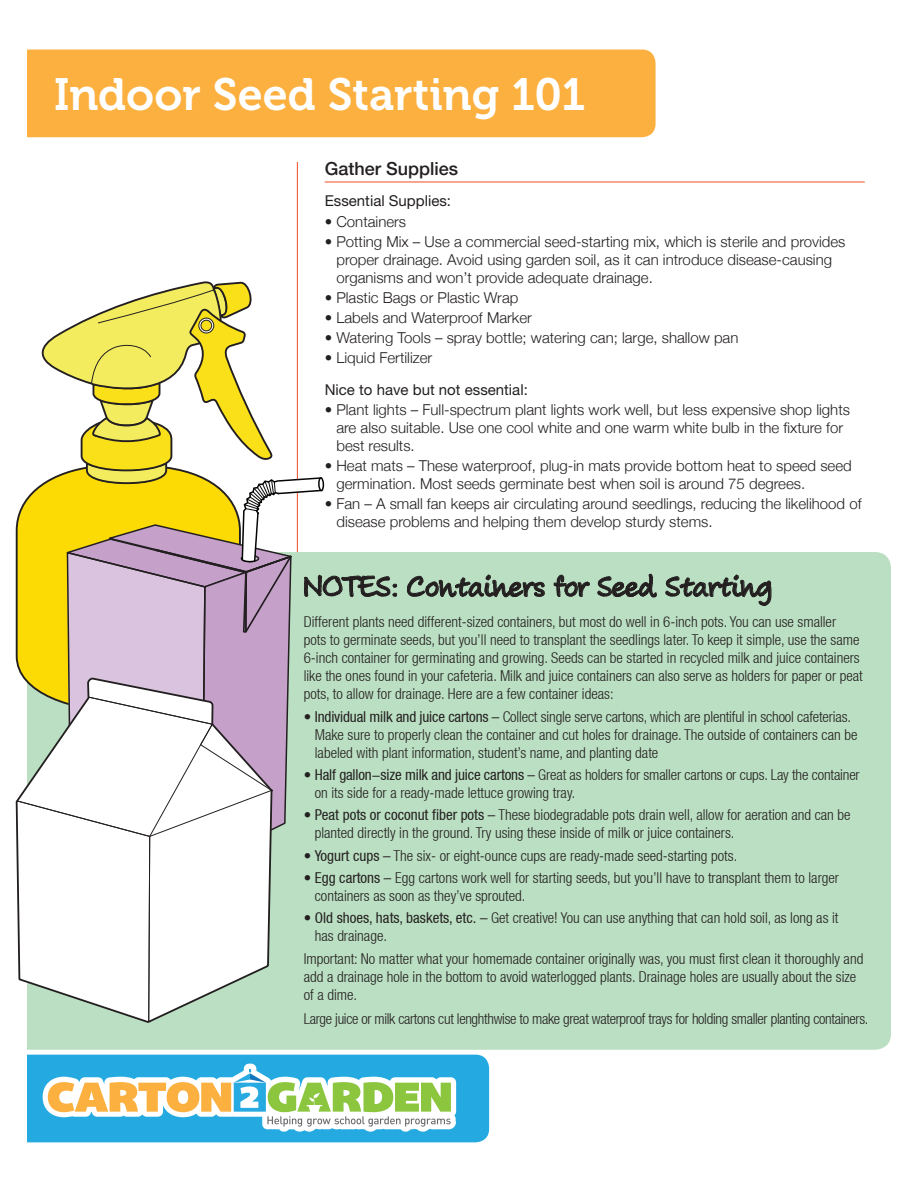
<style>
.page{position:relative;width:918px;height:1188px;background:#fff}
.page>*{position:absolute;margin:0;border:0;box-sizing:border-box;transform-origin:0 0}
.t1{font:45px "Museo 700";color:#fff}
.t2{font:30px "Aboutface";color:#231f20}
.t3{font:500 18px "Helvetica Neue LT";color:#231f20}
.t4{font:300 condensed 15px/18px "Helvetica Neue LT";color:#231f20}
.t5{font:300 15px/18px "Helvetica Neue";color:#231f20}
.t6{font:300 condensed 15px "Helvetica Neue LT";letter-spacing:-.02em;color:#231f20}
.t7{font:15px "Helvetica Neue LT Std";color:#231f20}
.s1{font-weight:400}
</style>
<div class="page">
<div style="left:27px;top:50px;width:629px;height:87px;background:#fbb03f"></div>
<svg style="left:27px;top:1055px;width:462px;height:87px"></svg>
<hr style="left:297px;top:162px;width:1px;height:878px;background:#f04d22">
<div style="left:27px;top:552px;width:864px;height:498px;background:#bbdfc2"></div>
<svg style="left:406px;top:574px;width:139px;height:28px;background:#9bb7a0"></svg>
<svg style="left:553px;top:574px;width:37px;height:24px"></svg>
<svg style="left:597px;top:574px;width:61px;height:24px"></svg>
<svg style="left:665px;top:574px;width:107px;height:32px;background:#9dbaa2"></svg>
<hr style="left:325px;top:182px;width:540px;height:1px;background:#f04d22">
<svg style="left:17px;top:281px;width:380px;height:743px"></svg>
<h1 class="t1" style="left:54px;top:70px;width:533px">Indoor Seed Starting 101</h1>
<p class="t3" style="left:325px;top:158px;width:135px">Gather Supplies</p>
<p class="t7" style="left:325px;top:192px;width:128px">Essential Supplies:</p>
<p class="t5" style="left:325px;top:211px;width:83px">• Containers</p>
<p class="t5" style="left:336px;top:231px;width:511px;text-indent:-12px">• Potting Mix – Use a commercial seed-starting mix, which is sterile and provides proper drainage. Avoid using garden soil, as it can introduce disease-causing organisms and won’t provide adequate drainage.</p>
<p class="t5" style="left:325px;top:288px;width:195px">• Plastic Bags or Plastic Wrap</p>
<p class="t5" style="left:325px;top:308px;width:209px">• Labels and Waterproof Marker</p>
<p class="t5" style="left:325px;top:328px;width:415px">• Watering Tools – spray bottle; watering can; large, shallow pan</p>
<p class="t5" style="left:325px;top:348px;width:109px">• Liquid Fertilizer</p>
<p class="t7" style="left:325px;top:381px;width:205px">Nice to have but not essential:</p>
<p class="t5" style="left:336px;top:400px;width:515px;text-indent:-12px">• Plant lights – Full-spectrum plant lights work well, but less expensive shop lights are also suitable. Use one cool white and one warm white bulb in the fixture for best results.</p>
<p class="t5" style="left:336px;top:456px;width:517px;text-indent:-12px">• Heat mats – These waterproof, plug-in mats provide bottom heat to speed seed germination. Most seeds germinate best when soil is around 75 degrees.</p>
<p class="t5" style="left:336px;top:494px;width:527px;text-indent:-12px">• Fan – A small fan keeps air circulating around seedlings, reducing the likelihood of disease problems and helping them develop sturdy stems.</p>
<h2 class="t2" style="left:304px;top:561px;width:470px">NOTES: Containers for Seed Starting</h2>
<p class="t4" style="left:304px;top:613px;width:561px">Different plants need different-sized containers, but most do well in 6-inch pots. You can use smaller<br>pots to germinate seeds, but you’ll need to transplant the seedlings later. To keep it simple, use the same 6-inch container for germinating and growing. Seeds can be started in recycled milk and juice containers like the ones found in your cafeteria. Milk and juice containers can also serve as holders for paper or peat pots, to allow for drainage. Here are a few container ideas:</p>
<p class="t4" style="left:315px;top:707px;width:544px;text-indent:-11px">• <span class="s1">Individual milk and juice cartons</span> – Collect single serve cartons, which are plentiful in school cafeterias.<br>Make sure to properly clean the container and cut holes for drainage. The outside of containers can be labeled with plant information, student’s name, and planting date</p>
<p class="t4" style="left:315px;top:766px;width:546px;text-indent:-11px">• <span class="s1">Half gallon-size milk and juice cartons</span> – Great as holders for smaller cartons or cups. Lay the container on its side for a ready-made lettuce growing tray.</p>
<p class="t4" style="left:315px;top:806px;width:537px;text-indent:-11px">• <span class="s1">Peat pots or coconut fiber pots</span> – These biodegradable pots drain well, allow for aeration and can be planted directly in the ground. Try using these inside of milk or juice containers.</p>
<p class="t4" style="left:304px;top:846px;width:435px">• <span class="s1">Yogurt cups</span> – The six- or eight-ounce cups are ready-made seed-starting pots.</p>
<p class="t4" style="left:315px;top:869px;width:526px;text-indent:-11px">• <span class="s1">Egg cartons</span> – Egg cartons work well for starting seeds, but you’ll have to transplant them to larger containers as soon as they’ve sprouted.</p>
<p class="t4" style="left:315px;top:909px;width:525px;text-indent:-11px">• <span class="s1">Old shoes, hats, baskets, etc.</span> – Get creative! You can use anything that can hold soil, as long as it has drainage.</p>
<p class="t4" style="left:304px;top:949px;width:561px">Important: No matter what your homemade container originally was, you must first clean it thoroughly and add a drainage hole in the bottom to avoid waterlogged plants. Drainage holes are usually about the size of a dime.</p>
<p class="t6" style="left:304px;top:1010px;width:566px">Large juice or milk cartons cut lenghthwise to make great waterproof trays for holding smaller planting containers.</p>
</div>
